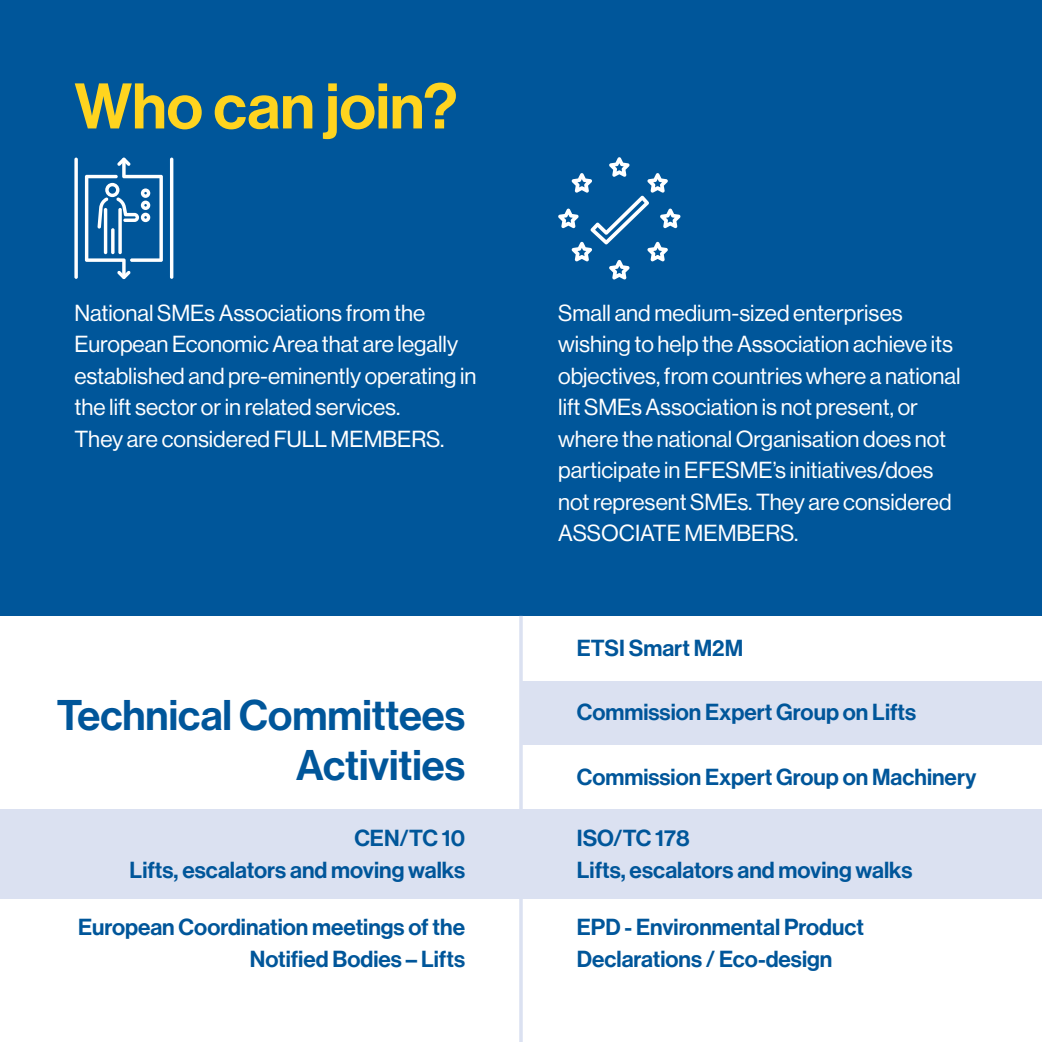
<style>
.page{position:relative;width:1042px;height:1042px;background:#fff}
.page>*{position:absolute;margin:0;border:0;box-sizing:border-box;transform-origin:0 0}
.t1{font:63px "N Haas Grotesk DS Pro 65 Md";color:#ffd41f}
.t2{font:42px/50.4px "N Haas Grotesk DS Pro 65 Md";color:#00569a;text-align:right}
.t3{font:22.75px/31.5px "N Haas Grotesk DS Pro 55 Rg";color:#fff}
.t4{font:22.75px/31.5px "N Haas Grotesk DS Pro 65 Md";color:#00569a;text-align:right}
</style>
<div class="page">
<div style="left:521px;top:680px;width:521px;height:65px;background:#dbe1f1"></div>
<div style="left:0;top:0;width:1042px;height:616px;background:#00569a"></div>
<div style="left:0;top:809px;width:521px;height:89px;background:#dbe1f1"></div>
<div style="left:521px;top:809px;width:521px;height:89px;background:#dbe1f1"></div>
<hr style="left:519px;top:616px;width:4px;height:426px;background:#dbe1f1">
<svg style="left:558px;top:157px;width:122px;height:123px"></svg>
<svg style="left:85px;top:158px;width:78px;height:121px"></svg>
<svg style="left:74px;top:158px;width:4px;height:121px"></svg>
<hr style="left:170px;top:158px;width:3px;height:121px;background:#fff;border-radius:2px">
<h1 class="t1" style="left:74px;top:70px;width:384px">Who can join?</h1>
<p class="t3" style="left:74px;top:297px;width:403px">National SMEs Associations from the European Economic Area that are legally established and pre-eminently operating in the lift sector or in related services.<br>They are considered FULL MEMBERS.</p>
<p class="t3" style="left:558px;top:297px;width:404px">Small and medium-sized enterprises wishing to help the Association achieve its objectives, from countries where a national lift SMEs Association is not present, or where the national Organisation does not participate in EFESME’s initiatives/does not represent SMEs. They are considered ASSOCIATE MEMBERS.</p>
<h2 class="t2" style="left:57px;top:690px;width:410px">Technical Committees<br>Activities</h2>
<p class="t4" style="left:129px;top:823px;width:337px">CEN/TC 10<br>Lifts, escalators and moving walks</p>
<p class="t4" style="left:78px;top:912px;width:388px">European Coordination meetings of the<br>Notified Bodies – Lifts</p>
<p class="t4" style="left:577px;top:632px;width:168px">ETSI Smart M2M</p>
<p class="t4" style="left:577px;top:697px;width:341px">Commission Expert Group on Lifts</p>
<p class="t4" style="left:577px;top:761px;width:401px">Commission Expert Group on Machinery</p>
<p class="t4" style="left:577px;top:823px;width:337px;text-align:left">ISO/TC 178<br>Lifts, escalators and moving walks</p>
<p class="t4" style="left:577px;top:912px;width:289px;text-align:left">EPD - Environmental Product<br>Declarations / Eco-design</p>
</div>
